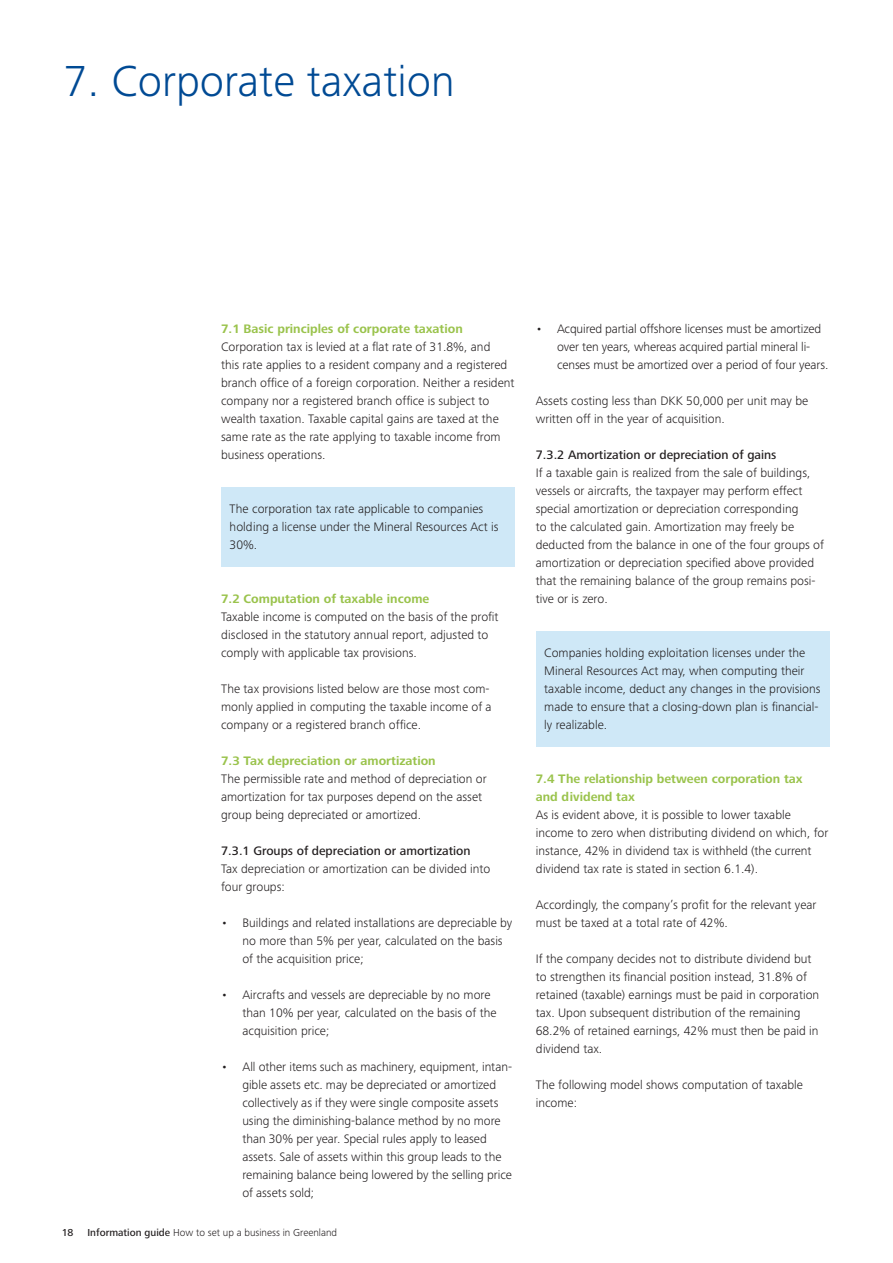
<style>
.page{position:relative;width:893px;height:1263px;background:#fff}
.page>*{position:absolute;margin:0;border:0;box-sizing:border-box;transform-origin:0 0}
.t1{font:300 45px "Frutiger Next Pro";color:#004a94}
.t2{font:300 12.75px/18px "Frutiger Next Pro";color:#231f20}
.t3{font:700 12.75px/18px "Frutiger Next Pro";color:#9ac34c}
.t4{font:500 12.75px "Frutiger Next Pro";color:#231f20}
.t5{font:300 10.5px "Frutiger Next Pro";color:#231f20}
.t6{font:500 10.5px "Frutiger Next Pro";color:#231f20}
.s1{font-weight:500}
</style>
<div class="page">
<div style="left:221px;top:487px;width:293px;height:80px;background:#cfe8f7"></div>
<div style="left:536px;top:631px;width:293px;height:116px;background:#cfe8f7"></div>
<h1 class="t1" style="left:64px;top:55px;width:392px">7. Corporate taxation</h1>
<p class="t3" style="left:221px;top:319px;width:243px">7.1 Basic principles of corporate taxation</p>
<p class="t2" style="left:221px;top:337px;width:295px">Corporation tax is levied at a flat rate of 31.8%, and<br>this rate applies to a resident company and a registered branch office of a foreign corporation. Neither a resident company nor a registered branch office is subject to wealth taxation. Taxable capital gains are taxed at the same rate as the rate applying to taxable income from business operations.</p>
<p class="t2" style="left:230px;top:499px;width:270px">The corporation tax rate applicable to companies holding a license under the Mineral Resources Act is<br>30%.</p>
<p class="t3" style="left:221px;top:589px;width:210px">7.2 Computation of taxable income</p>
<p class="t2" style="left:221px;top:607px;width:279px">Taxable income is computed on the basis of the profit disclosed in the statutory annual report, adjusted to comply with applicable tax provisions.</p>
<p class="t2" style="left:221px;top:679px;width:272px">The tax provisions listed below are those most com&shy;monly applied in computing the taxable income of a company or a registered branch office.</p>
<p class="t3" style="left:221px;top:751px;width:216px">7.3 Tax depreciation or amortization</p>
<p class="t2" style="left:221px;top:769px;width:267px">The permissible rate and method of depreciation or amortization for tax purposes depend on the asset group being depreciated or amortized.</p>
<p class="t4" style="left:221px;top:843px;width:251px">7.3.1 Groups of depreciation or amortization</p>
<p class="t2" style="left:221px;top:859px;width:271px">Tax depreciation or amortization can be divided into four groups:</p>
<p class="t2" style="left:242px;top:913px;width:272px;text-indent:-21px">• Buildings and related installations are depreciable by no more than 5% per year, calculated on the basis of the acquisition price;</p>
<p class="t2" style="left:242px;top:985px;width:256px;text-indent:-21px">• Aircrafts and vessels are depreciable by no more than 10% per year, calculated on the basis of the acquisition price;</p>
<p class="t2" style="left:242px;top:1057px;width:271px;text-indent:-21px">• All other items such as machinery, equipment, intan&shy;gible assets etc. may be depreciated or amortized collectively as if they were single composite assets using the diminishing-balance method by no more than 30% per year. Special rules apply to leased assets. Sale of assets within this group leads to the remaining balance being lowered by the selling price of assets sold;</p>
<p class="t6" style="left:62px;top:1226px;width:13px">18</p>
<p class="t5" style="left:87px;top:1226px;width:251px"><span class="s1">Information guide</span> How to set up a business in Greenland</p>
<p class="t2" style="left:557px;top:320px;width:273px;text-indent:-21px">• Acquired partial offshore licenses must be amortized over ten years, whereas acquired partial mineral li&shy;censes must be amortized over a period of four years.</p>
<p class="t2" style="left:536px;top:392px;width:274px">Assets costing less than DKK 50,000 per unit may be written off in the year of acquisition.</p>
<p class="t4" style="left:536px;top:447px;width:242px">7.3.2 Amortization or depreciation of gains</p>
<p class="t2" style="left:536px;top:464px;width:290px">If a taxable gain is realized from the sale of buildings, vessels or aircrafts, the taxpayer may perform effect special amortization or depreciation corresponding<br>to the calculated gain. Amortization may freely be deducted from the balance in one of the four groups of amortization or depreciation specified above provided that the remaining balance of the group remains posi&shy;tive or is zero.</p>
<p class="t2" style="left:544px;top:644px;width:278px">Companies holding exploitation licenses under the Mineral Resources Act may, when computing their taxable income, deduct any changes in the provisions made to ensure that a closing-down plan is financial&shy;ly realizable.</p>
<p class="t3" style="left:536px;top:770px;width:268px">7.4 The relationship between corporation tax and dividend tax</p>
<p class="t2" style="left:536px;top:806px;width:294px">As is evident above, it is possible to lower taxable income to zero when distributing dividend on which, for instance, 42% in dividend tax is withheld (the current dividend tax rate is stated in section 6.1.4).</p>
<p class="t2" style="left:536px;top:896px;width:282px">Accordingly, the company’s profit for the relevant year must be taxed at a total rate of 42%.</p>
<p class="t2" style="left:536px;top:950px;width:285px">If the company decides not to distribute dividend but to strengthen its financial position instead, 31.8% of retained (taxable) earnings must be paid in corporation tax. Upon subsequent distribution of the remaining 68.2% of retained earnings, 42% must then be paid in dividend tax.</p>
<p class="t2" style="left:536px;top:1076px;width:269px">The following model shows computation of taxable income:</p>
</div>
